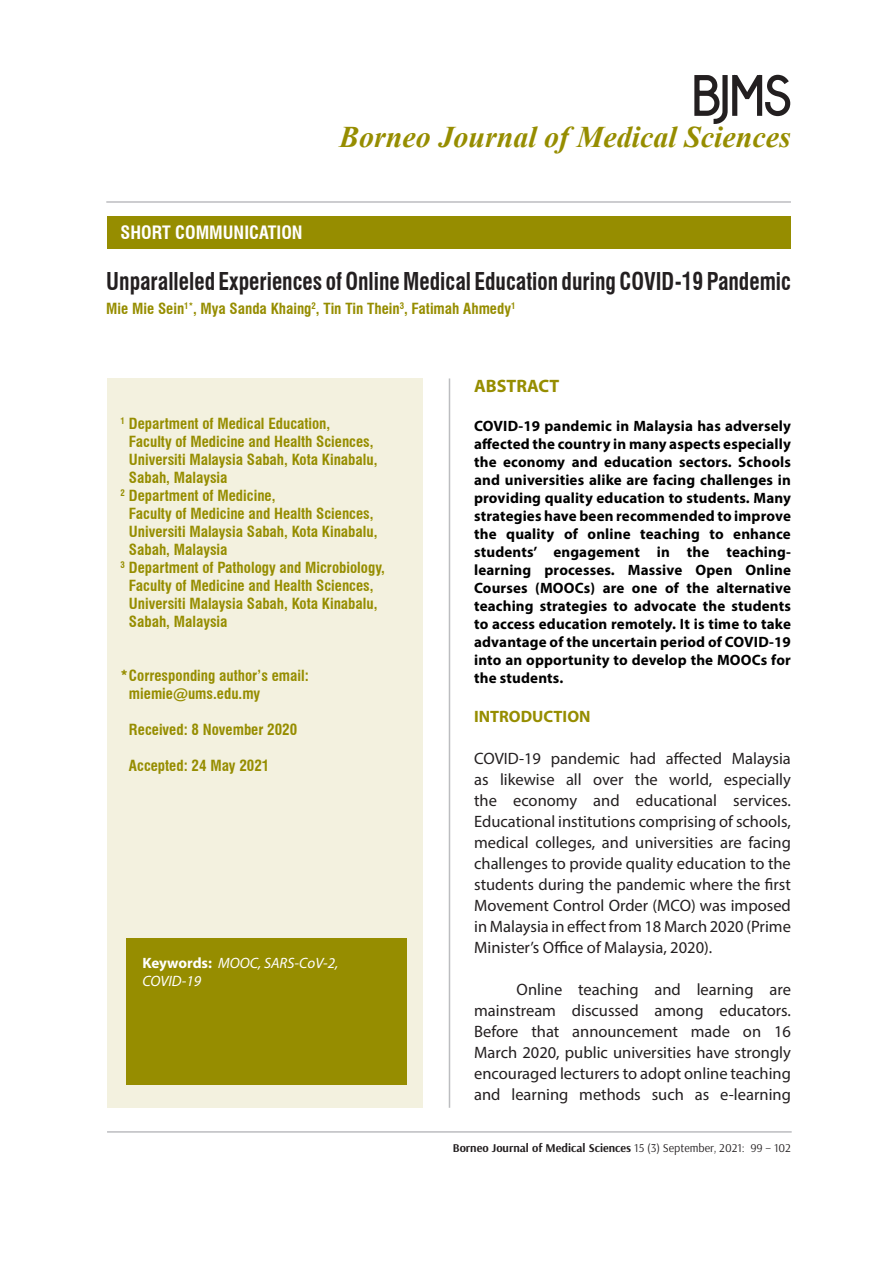
<style>
.page{position:relative;width:893px;height:1263px;background:#fff}
.page>*{position:absolute;margin:0;border:0;box-sizing:border-box;transform-origin:0 0}
.t1{font:italic 700 30px "Times New Roman";color:#968d00}
.t2{font:700 condensed 24px "Swiss 721 BT";color:#231f20;scale:.9 1}
.t3{font:700 condensed 18px "Swiss 721 BT";color:#fff}
.t4{font:700 18px "Myriad Pro";color:#968d00}
.t5{font:16.5px/21px "Myriad Pro";color:#231f20;text-align:justify}
.t6{font:700 16.5px "Myriad Pro";color:#968d00}
.t7{font:700 15px/18px "Myriad Pro";letter-spacing:.01em;color:#000;text-align:justify}
.t8{font:700 condensed 15px/18px "Swiss 721 BT";color:#968d00}
.t9{font:italic 15px/18px "Myriad Pro";color:#fff}
.t10{font:700 12px "Arsenal";color:#231f20}
.s1{font-weight:700;font-style:normal}
.s2{font-weight:400}
</style>
<div class="page">
<div style="left:107px;top:216px;width:684px;height:33px;background:#968d00"></div>
<hr style="left:106px;top:201px;width:685px;height:2px;background:#bcbdc0">
<hr style="left:107px;top:1131px;width:685px;height:2px;background:#bcbdc0">
<div style="left:107px;top:378px;width:315px;height:730px;background:#f3f1df"></div>
<div style="left:126px;top:938px;width:281px;height:147px;background:#968d00"></div>
<hr style="left:449px;top:378px;width:1px;height:730px;background:#bcbdc0">
<svg style="left:694px;top:74px;width:97px;height:50px"></svg>
<p class="t1" style="left:339px;top:116px;width:453px">Borneo Journal of Medical Sciences</p>
<p class="t3" style="left:120px;top:222px;width:184px">SHORT COMMUNICATION</p>
<p class="t2" style="left:106px;top:267px;width:762px">Unparalleled Experiences of Online Medical Education during COVID-19 Pandemic</p>
<p class="t8" style="left:106px;top:299px;width:411px">Mie Mie Sein<sup>1*</sup>, Mya Sanda Khaing<sup>2</sup>, Tin Tin Thein<sup>3</sup>, Fatimah Ahmedy<sup>1</sup></p>
<p class="t8" style="left:120px;top:414px;width:211px"><sup>1</sup> Department of Medical Education,</p>
<p class="t8" style="left:129px;top:432px;width:250px">Faculty of Medicine and Health Sciences,<br>Universiti Malaysia Sabah, Kota Kinabalu,<br>Sabah, Malaysia</p>
<p class="t8" style="left:120px;top:486px;width:157px"><sup>2</sup> Department of Medicine,</p>
<p class="t8" style="left:129px;top:504px;width:250px">Faculty of Medicine and Health Sciences,<br>Universiti Malaysia Sabah, Kota Kinabalu,<br>Sabah, Malaysia</p>
<p class="t8" style="left:129px;top:558px;width:257px;text-indent:-9px"><sup>3</sup> Department of Pathology and Microbiology, Faculty of Medicine and Health Sciences, Universiti Malaysia Sabah, Kota Kinabalu, Sabah, Malaysia</p>
<p class="t8" style="left:120px;top:666px;width:190px">*Corresponding author’s email:</p>
<p class="t8" style="left:129px;top:684px;width:133px">miemie@ums.edu.my</p>
<p class="t8" style="left:129px;top:720px;width:170px">Received: 8 November 2020</p>
<p class="t8" style="left:129px;top:756px;width:142px">Accepted: 24 May 2021</p>
<p class="t9" style="left:142px;top:954px;width:197px"><span class="s1">Keywords:</span> MOOC, SARS-CoV-2,<br>COVID-19</p>
<p class="t4" style="left:474px;top:374px;width:87px">ABSTRACT</p>
<p class="t7" style="left:474px;top:416px;width:318px">COVID-19 pandemic in Malaysia has adversely affected the country in many aspects especially the economy and education sectors. Schools and universities alike are facing challenges in providing quality education to students. Many strategies have been recommended to improve the quality of online teaching to enhance students’ engagement in the teaching&shy;learning processes. Massive Open Online Courses (MOOCs) are one of the alternative teaching strategies to advocate the students to access education remotely. It is time to take advantage of the uncertain period of COVID-19 into an opportunity to develop the MOOCs for the students.</p>
<p class="t6" style="left:474px;top:706px;width:118px">INTRODUCTION</p>
<p class="t5" style="left:474px;top:748px;width:318px">COVID-19 pandemic had affected Malaysia as likewise all over the world, especially the economy and educational services.<br>Educational institutions comprising of schools, medical colleges, and universities are facing challenges to provide quality education to the students during the pandemic where the first Movement Control Order (MCO) was imposed in Malaysia in effect from 18 March 2020 (Prime Minister’s Office of Malaysia, 2020).</p>
<p class="t5" style="left:474px;top:979px;width:318px;text-indent:43px">Online teaching and learning are mainstream discussed among educators.<br>Before that announcement made on 16<br>March 2020, public universities have strongly encouraged lecturers to adopt online teaching and learning methods such as e-learning</p>
<p class="t10" style="left:453px;top:1141px;width:340px">Borneo Journal of Medical Sciences <span class="s2">15 (3) September, 2021: 99 – 102</span></p>
</div>
